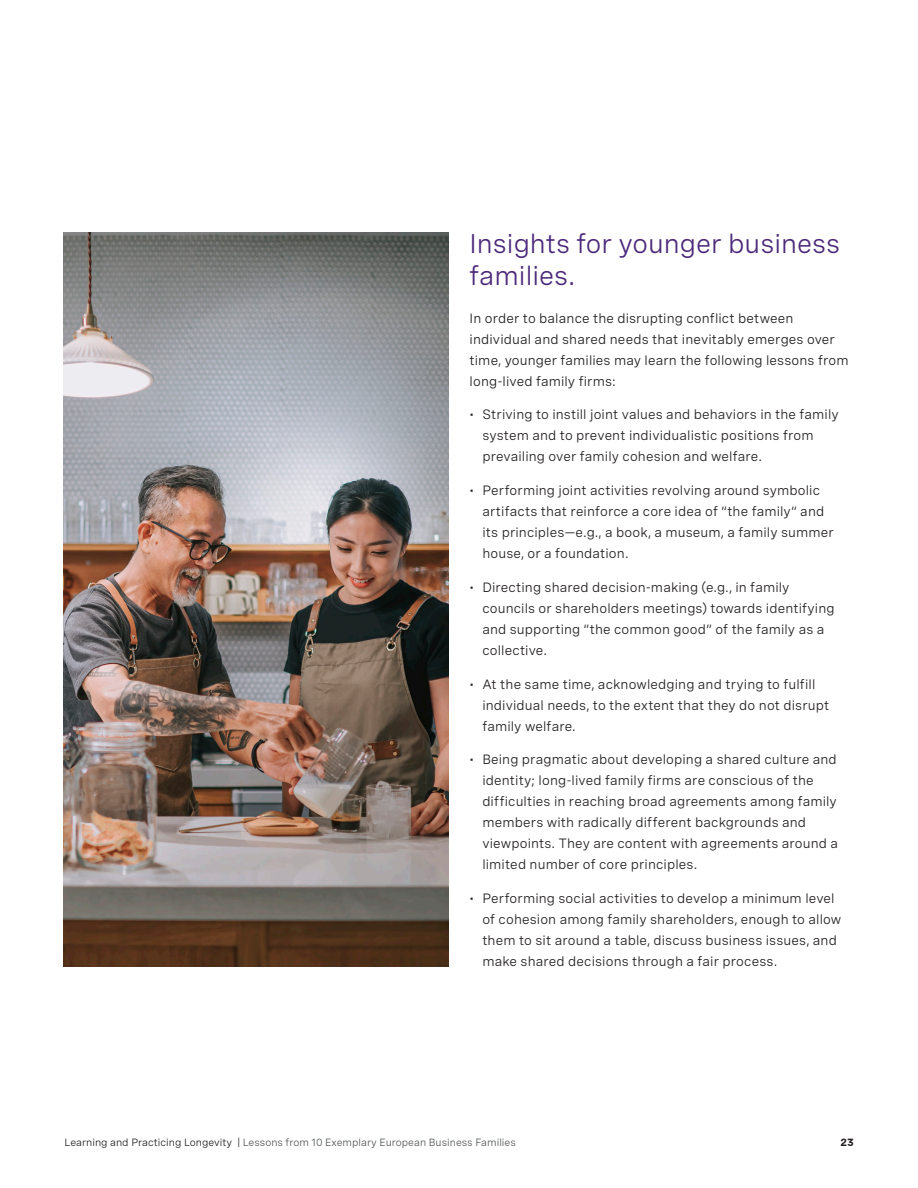
<style>
.page{position:relative;width:918px;height:1188px;background:#fff}
.page>*{position:absolute;margin:0;border:0;box-sizing:border-box;transform-origin:0 0}
.Heading_1{font:27px/31.5px "Spezia";color:#4b297a}
.t1{font:13.5px/21px "Spezia";letter-spacing:.01em;color:#231f20}
.Body{font:13.5px/21px "Spezia";letter-spacing:.01em;color:#1d1e1d}
.t2{font:10.5px "Spezia";color:#535656}
.t3{font:700 10.5px "Spezia";color:#231f20}
.s1{color:#231f20}
</style>
<div class="page">
<img style="left:64px;top:233px;width:384px;height:734px">
<p class="Heading_1" style="left:470px;top:226px;width:372px">Insights for younger business families.</p>
<p class="Body" style="left:470px;top:306px;width:380px">In order to balance the disrupting conflict between individual and shared needs that inevitably emerges over time, younger families may learn the following lessons from long-lived family firms:</p>
<p class="t1" style="left:482px;top:403px;width:358px;text-indent:-13px">• Striving to instill joint values and behaviors in the family system and to prevent individualistic positions from prevailing over family cohesion and welfare.</p>
<p class="t1" style="left:482px;top:479px;width:353px;text-indent:-13px">• Performing joint activities revolving around symbolic artifacts that reinforce a core idea of “the family” and its principles—e.g., a book, a museum, a family summer house, or a foundation.</p>
<p class="t1" style="left:482px;top:576px;width:354px;text-indent:-13px">• Directing shared decision-making (e.g., in family councils or shareholders meetings) towards identifying and supporting “the common good” of the family as a collective.</p>
<p class="t1" style="left:482px;top:672px;width:348px;text-indent:-13px">• At the same time, acknowledging and trying to fulfill individual needs, to the extent that they do not disrupt family welfare.</p>
<p class="t1" style="left:482px;top:748px;width:357px;text-indent:-13px">• Being pragmatic about developing a shared culture and identity; long-lived family firms are conscious of the difficulties in reaching broad agreements among family members with radically different backgrounds and viewpoints. They are content with agreements around a limited number of core principles.</p>
<p class="t1" style="left:482px;top:887px;width:361px;text-indent:-13px">• Performing social activities to develop a minimum level of cohesion among family shareholders, enough to allow them to sit around a table, discuss business issues, and make shared decisions through a fair process.</p>
<p class="t2" style="left:65px;top:1135px;width:453px"><span class="s1">Learning and Practicing Longevity |</span> Lessons from 10 Exemplary European Business Families</p>
<p class="t3" style="left:841px;top:1134px;width:15px">23</p>
</div>
